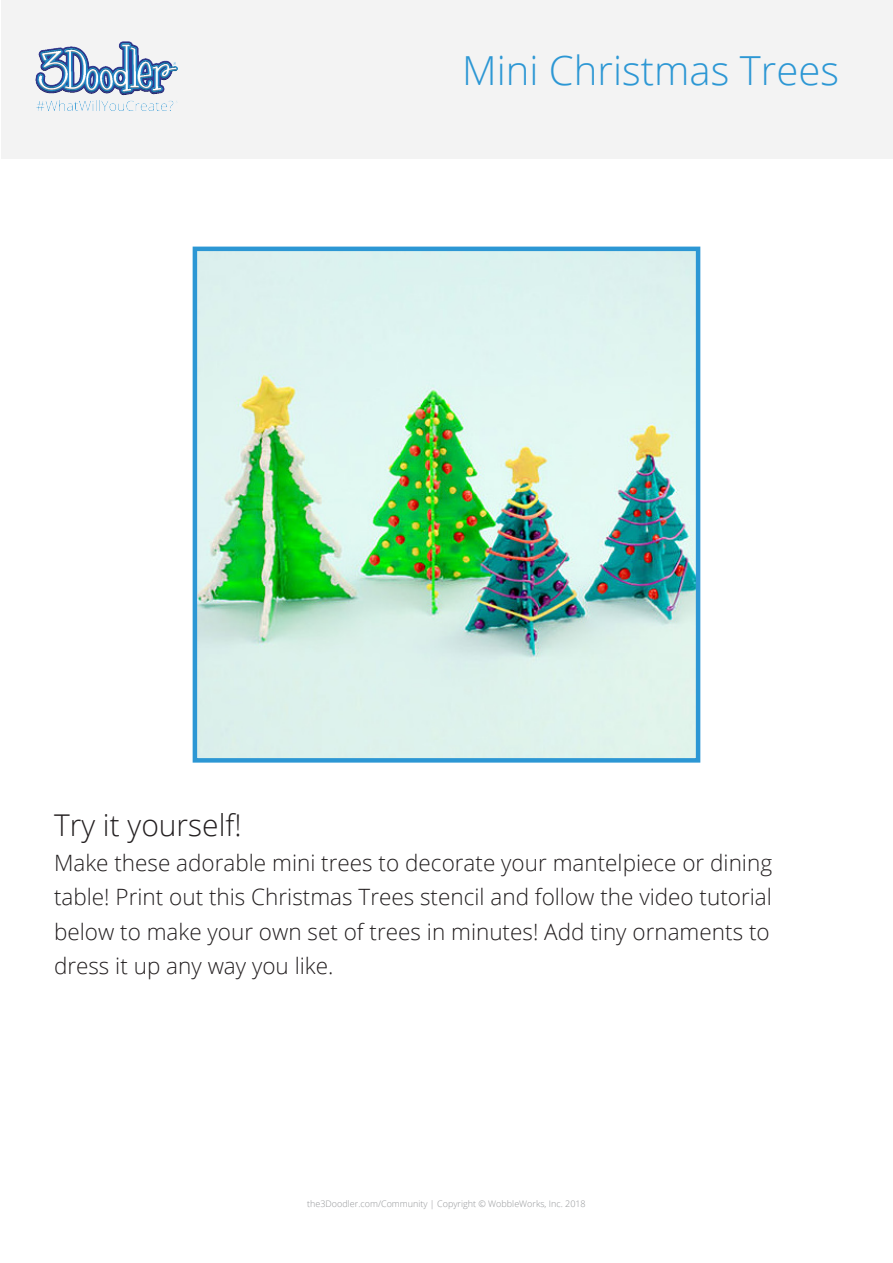
<style>
.page{position:relative;width:893px;height:1263px;background:#fff}
.page>*{position:absolute;margin:0;border:0;box-sizing:border-box;transform-origin:0 0}
.t1{font:300 40.05px "Open Sans";color:#2c97d4}
.t2{font:300 30px "Open Sans";color:#231f20}
.t3{font:300 22.5px/34.5px "Open Sans";color:#231f20;text-align:justify}
.t4{font:300 9px "Open Sans";color:#939598}
</style>
<div class="page">
<div style="left:1px;top:0;width:892px;height:159px;background:#f3f3f3"></div>
<img style="left:198px;top:252px;width:497px;height:506px">
<div style="left:193px;top:247px;width:507px;height:516px;border:4px solid #2c97d4"></div>
<img style="left:35px;top:41px;width:143px;height:70px">
<p class="t1" style="left:462px;top:43px;width:378px">Mini Christmas Trees</p>
<p class="t2" style="left:54px;top:805px;width:189px">Try it yourself!</p>
<p class="t3" style="left:54px;top:845px;width:720px">Make these adorable mini trees to decorate your mantelpiece or dining table! Print out this Christmas Trees stencil and follow the video tutorial below to make your own set of trees in minutes! Add tiny ornaments to dress it up any way you like.</p>
<p class="t4" style="left:307px;top:1197px;width:280px">the3Doodler.com/Community | Copyright © WobbleWorks, Inc. 2018</p>
</div>
